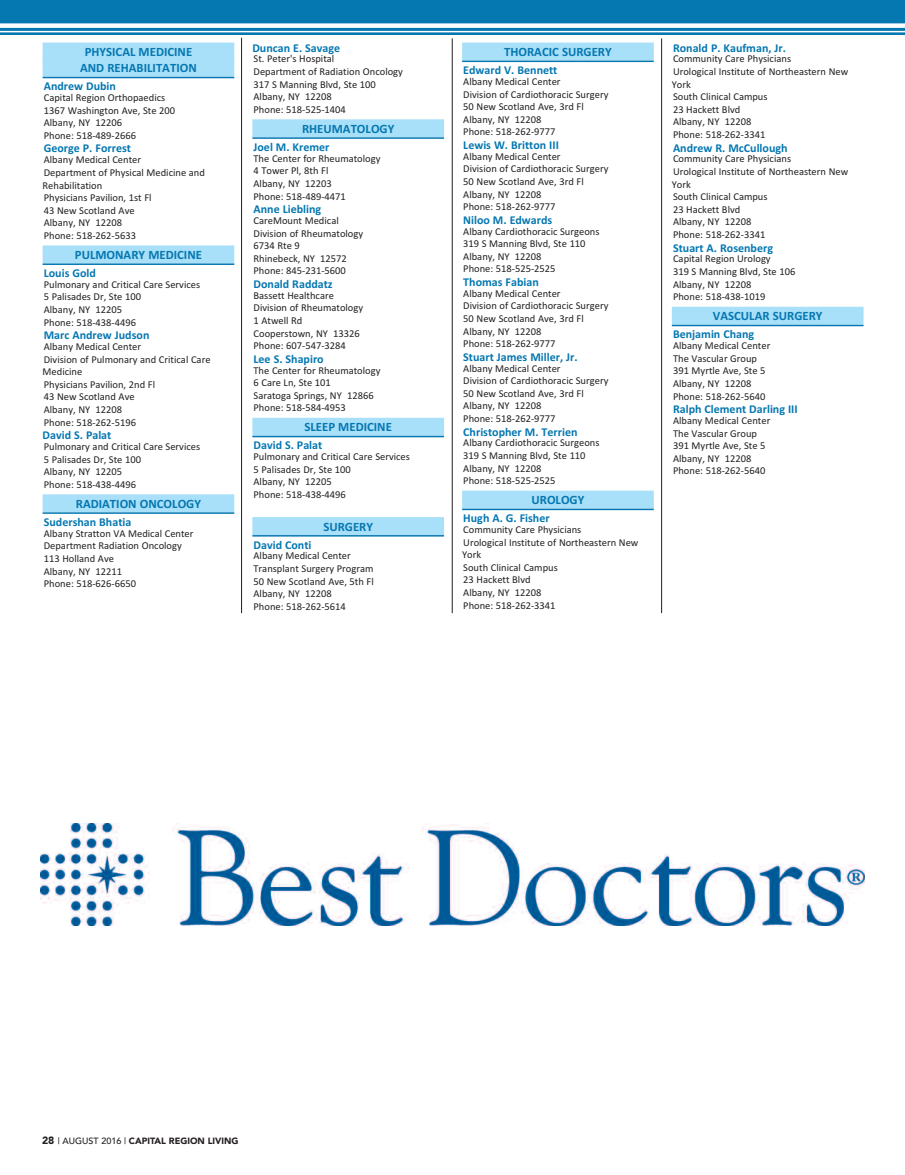
<style>
.page{position:relative;width:905px;height:1175px;background:#fff}
.page>*{position:absolute;margin:0;border:0;box-sizing:border-box;transform-origin:0 0}
.t1{font:700 12.75px/16.2px "Calibri";color:#0577b1;text-align:center}
.t2{font:700 12px "Calibri";color:#0577b1}
.t3{font:10.5px/12.6px "Calibri";color:#231f20}
.t4{font:900 9px "Avenir";color:#231f20}
.s1{font-size:10.5px}
.s2{font-weight:500}
</style>
<div class="page">
<div style="left:43px;top:43px;width:191px;height:18px;background:#a9e0f9"></div>
<div style="left:43px;top:59px;width:191px;height:18px;background:#a9e0f9"></div>
<hr style="left:43px;top:77px;width:191px;height:1px;background:#0577b1">
<div style="left:43px;top:245px;width:191px;height:18px;background:#a9e0f9"></div>
<hr style="left:43px;top:263px;width:191px;height:2px;background:#0577b1">
<div style="left:43px;top:494px;width:191px;height:18px;background:#a9e0f9"></div>
<hr style="left:43px;top:512px;width:191px;height:2px;background:#0577b1">
<div style="left:252px;top:119px;width:192px;height:18px;background:#a9e0f9"></div>
<hr style="left:252px;top:137px;width:192px;height:2px;background:#0577b1">
<div style="left:252px;top:418px;width:192px;height:18px;background:#a9e0f9"></div>
<hr style="left:252px;top:436px;width:192px;height:1px;background:#0577b1">
<div style="left:252px;top:517px;width:192px;height:18px;background:#a9e0f9"></div>
<hr style="left:252px;top:535px;width:192px;height:1px;background:#0577b1">
<div style="left:462px;top:43px;width:191px;height:18px;background:#a9e0f9"></div>
<hr style="left:462px;top:61px;width:191px;height:1px;background:#0577b1">
<div style="left:462px;top:490px;width:191px;height:18px;background:#a9e0f9"></div>
<hr style="left:462px;top:508px;width:191px;height:2px;background:#0577b1">
<div style="left:671px;top:307px;width:192px;height:18px;background:#a9e0f9"></div>
<hr style="left:671px;top:325px;width:192px;height:1px;background:#0577b1">
<hr style="left:241px;top:38px;width:1px;height:575px;background:#231f20">
<hr style="left:452px;top:38px;width:1px;height:575px;background:#231f20">
<hr style="left:661px;top:38px;width:1px;height:575px;background:#231f20">
<img style="left:40px;top:823px;width:824px;height:102px">
<div style="left:0;top:0;width:904px;height:34px;background:#0577b1"></div>
<div style="left:0;top:23px;width:904px;height:5px;background:#fff"></div>
<hr style="left:0;top:31px;width:904px;height:1px;background:#fff">
<p class="t1" style="left:80px;top:44px;width:118px">PHYSICAL MEDICINE<br>AND REHABILITATION</p>
<p class="t2" style="left:44px;top:79px;width:74px">Andrew Dubin</p>
<p class="t3" style="left:44px;top:91px;width:133px">Capital Region Orthopaedics<br>1367 Washington Ave, Ste 200<br>Albany, NY 12206<br>Phone: 518-489-2666</p>
<p class="t2" style="left:44px;top:141px;width:89px">George P. Forrest</p>
<p class="t3" style="left:43px;top:153px;width:164px">Albany Medical Center<br>Department of Physical Medicine and<br>Rehabilitation<br>Physicians Pavilion, 1st Fl<br>43 New Scotland Ave<br>Albany, NY 12208<br>Phone: 518-262-5633</p>
<p class="t1" style="left:75px;top:246px;width:128px">PULMONARY MEDICINE</p>
<p class="t2" style="left:44px;top:266px;width:54px">Louis Gold</p>
<p class="t3" style="left:44px;top:278px;width:158px">Pulmonary and Critical Care Services<br>5 Palisades Dr, Ste 100<br>Albany, NY 12205<br>Phone: 518-438-4496</p>
<p class="t2" style="left:44px;top:328px;width:107px">Marc Andrew Judson</p>
<p class="t3" style="left:43px;top:340px;width:169px">Albany Medical Center<br>Division of Pulmonary and Critical Care<br>Medicine<br>Physicians Pavilion, 2nd Fl<br>43 New Scotland Ave<br>Albany, NY 12208<br>Phone: 518-262-5196</p>
<p class="t2" style="left:43px;top:428px;width:70px">David S. Palat</p>
<p class="t3" style="left:44px;top:440px;width:158px">Pulmonary and Critical Care Services<br>5 Palisades Dr, Ste 100<br>Albany, NY 12205<br>Phone: 518-438-4496</p>
<p class="t1" style="left:76px;top:495px;width:127px">RADIATION ONCOLOGY</p>
<p class="t2" style="left:44px;top:514px;width:89px">Sudershan Bhatia</p>
<p class="t3" style="left:44px;top:527px;width:151px">Albany Stratton VA Medical Center<br>Department Radiation Oncology<br>113 Holland Ave<br>Albany, NY 12211<br>Phone: 518-626-6650</p>
<p class="t2" style="left:252px;top:40px;width:89px">Duncan E. Savage</p>
<p class="t3" style="left:253px;top:53px;width:151px">St. Peter's Hospital<br>Department of Radiation Oncology<br>317 S Manning Blvd, Ste 100<br>Albany, NY 12208<br>Phone: 518-525-1404</p>
<p class="t1" style="left:302px;top:120px;width:94px">RHEUMATOLOGY</p>
<p class="t2" style="left:253px;top:140px;width:77px">Joel M. Kremer</p>
<p class="t3" style="left:253px;top:152px;width:128px">The Center for Rheumatology<br>4 Tower Pl, 8th Fl<br>Albany, NY 12203<br>Phone: 518-489-4471</p>
<p class="t2" style="left:253px;top:202px;width:69px">Anne Liebling</p>
<p class="t3" style="left:253px;top:214px;width:111px">CareMount Medical<br>Division of Rheumatology<br>6734 Rte 9<br>Rhinebeck, NY 12572<br>Phone: 845-231-5600</p>
<p class="t2" style="left:253px;top:277px;width:81px">Donald Raddatz</p>
<p class="t3" style="left:253px;top:289px;width:111px">Bassett Healthcare<br>Division of Rheumatology<br>1 Atwell Rd<br>Cooperstown, NY 13326<br>Phone: 607-547-3284</p>
<p class="t2" style="left:253px;top:351px;width:72px">Lee S. Shapiro</p>
<p class="t3" style="left:253px;top:363px;width:128px">The Center for Rheumatology<br>6 Care Ln, Ste 101<br>Saratoga Springs, NY 12866<br>Phone: 518-584-4953</p>
<p class="t1" style="left:304px;top:419px;width:89px">SLEEP MEDICINE</p>
<p class="t2" style="left:253px;top:438px;width:70px">David S. Palat</p>
<p class="t3" style="left:253px;top:450px;width:158px">Pulmonary and Critical Care Services<br>5 Palisades Dr, Ste 100<br>Albany, NY 12205<br>Phone: 518-438-4496</p>
<p class="t1" style="left:323px;top:518px;width:51px">SURGERY</p>
<p class="t2" style="left:253px;top:537px;width:59px">David Conti</p>
<p class="t3" style="left:253px;top:549px;width:122px">Albany Medical Center<br>Transplant Surgery Program<br>50 New Scotland Ave, 5th Fl<br>Albany, NY 12208<br>Phone: 518-262-5614</p>
<p class="t1" style="left:504px;top:44px;width:109px">THORACIC SURGERY</p>
<p class="t2" style="left:463px;top:63px;width:96px">Edward V. Bennett</p>
<p class="t3" style="left:463px;top:75px;width:147px">Albany Medical Center<br>Division of Cardiothoracic Surgery<br>50 New Scotland Ave, 3rd Fl<br>Albany, NY 12208<br>Phone: 518-262-9777</p>
<p class="t2" style="left:463px;top:138px;width:97px">Lewis W. Britton III</p>
<p class="t3" style="left:463px;top:150px;width:147px">Albany Medical Center<br>Division of Cardiothoracic Surgery<br>50 New Scotland Ave, 3rd Fl<br>Albany, NY 12208<br>Phone: 518-262-9777</p>
<p class="t2" style="left:463px;top:212px;width:91px">Niloo M. Edwards</p>
<p class="t3" style="left:463px;top:225px;width:138px">Albany Cardiothoracic Surgeons<br>319 S Manning Blvd, Ste 110<br>Albany, NY 12208<br>Phone: 518-525-2525</p>
<p class="t2" style="left:463px;top:275px;width:77px">Thomas Fabian</p>
<p class="t3" style="left:463px;top:287px;width:147px">Albany Medical Center<br>Division of Cardiothoracic Surgery<br>50 New Scotland Ave, 3rd Fl<br>Albany, NY 12208<br>Phone: 518-262-9777</p>
<p class="t2" style="left:463px;top:349px;width:116px">Stuart James Miller, Jr.</p>
<p class="t3" style="left:463px;top:362px;width:147px">Albany Medical Center<br>Division of Cardiothoracic Surgery<br>50 New Scotland Ave, 3rd Fl<br>Albany, NY 12208<br>Phone: 518-262-9777</p>
<p class="t2" style="left:463px;top:424px;width:116px">Christopher M. Terrien</p>
<p class="t3" style="left:463px;top:436px;width:138px">Albany Cardiothoracic Surgeons<br>319 S Manning Blvd, Ste 110<br>Albany, NY 12208<br>Phone: 518-525-2525</p>
<p class="t1" style="left:531px;top:491px;width:54px">UROLOGY</p>
<p class="t2" style="left:463px;top:511px;width:88px">Hugh A. G. Fisher</p>
<p class="t3" style="left:462px;top:523px;width:178px">Community Care Physicians<br>Urological Institute of Northeastern New<br>York<br>South Clinical Campus<br>23 Hackett Blvd<br>Albany, NY 12208<br>Phone: 518-262-3341</p>
<p class="t2" style="left:673px;top:40px;width:114px">Ronald P. Kaufman, Jr.</p>
<p class="t3" style="left:671px;top:53px;width:178px">Community Care Physicians<br>Urological Institute of Northeastern New<br>York<br>South Clinical Campus<br>23 Hackett Blvd<br>Albany, NY 12208<br>Phone: 518-262-3341</p>
<p class="t2" style="left:673px;top:140px;width:116px">Andrew R. McCullough</p>
<p class="t3" style="left:671px;top:152px;width:178px">Community Care Physicians<br>Urological Institute of Northeastern New<br>York<br>South Clinical Campus<br>23 Hackett Blvd<br>Albany, NY 12208<br>Phone: 518-262-3341</p>
<p class="t2" style="left:673px;top:240px;width:101px">Stuart A. Rosenberg</p>
<p class="t3" style="left:673px;top:252px;width:124px">Capital Region Urology<br>319 S Manning Blvd, Ste 106<br>Albany, NY 12208<br>Phone: 518-438-1019</p>
<p class="t1" style="left:713px;top:308px;width:111px">VASCULAR SURGERY</p>
<p class="t2" style="left:673px;top:327px;width:83px">Benjamin Chang</p>
<p class="t3" style="left:673px;top:339px;width:99px">Albany Medical Center<br>The Vascular Group<br>391 Myrtle Ave, Ste 5<br>Albany, NY 12208<br>Phone: 518-262-5640</p>
<p class="t2" style="left:673px;top:402px;width:126px">Ralph Clement Darling III</p>
<p class="t3" style="left:673px;top:414px;width:99px">Albany Medical Center<br>The Vascular Group<br>391 Myrtle Ave, Ste 5<br>Albany, NY 12208<br>Phone: 518-262-5640</p>
<p class="t4" style="left:42px;top:1137px;width:198px"><span class="s1">28</span> <span class="s2">| AUGUST 2016 |</span> CAPITAL REGION LIVING</p>
</div>
